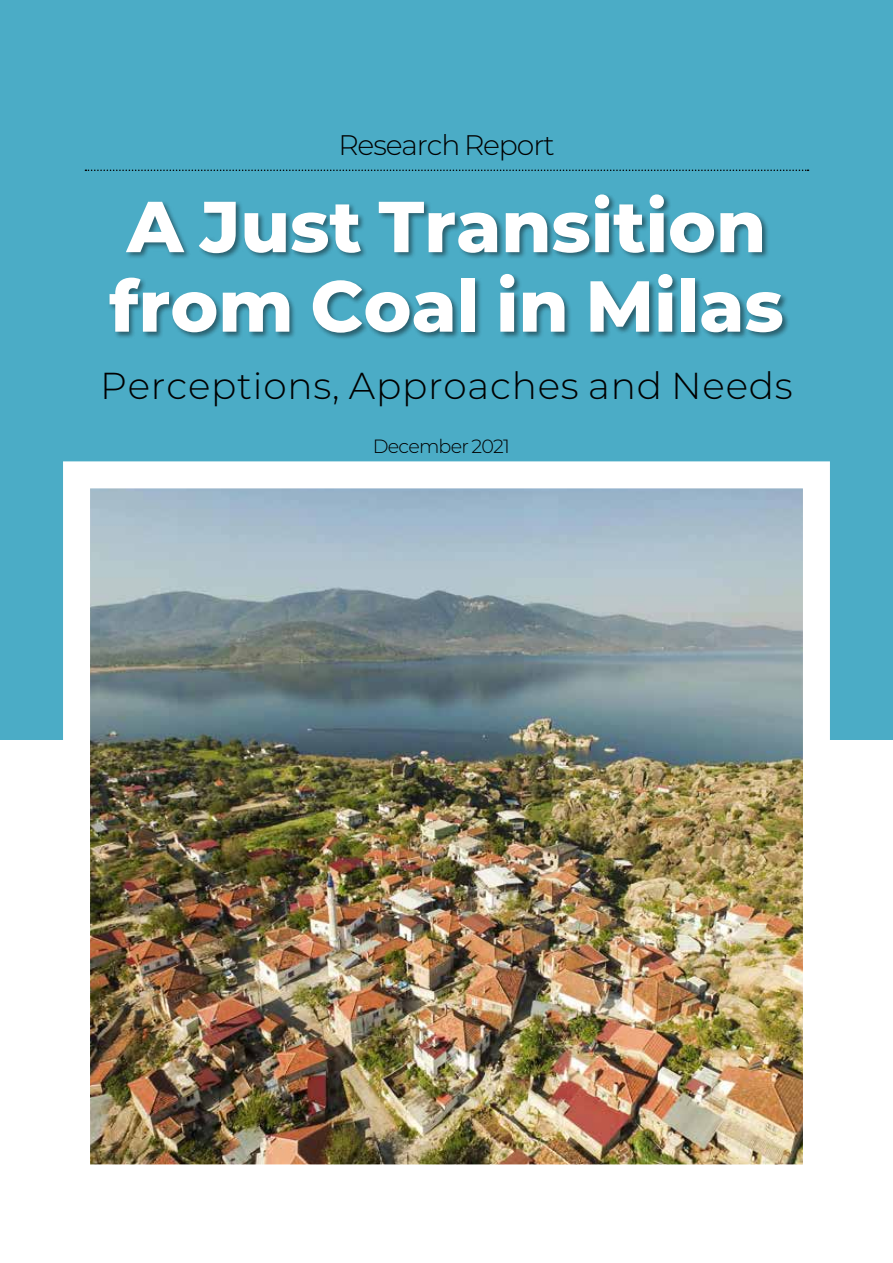
<style>
.page{position:relative;width:893px;height:1263px;background:#fff}
.page>*{position:absolute;margin:0;border:0;box-sizing:border-box;transform-origin:0 0}
.t1{font:800 72px/79.5px "Montserrat";color:#fff}
.t2{font:300 37.5px "Montserrat";letter-spacing:.02em;color:#000}
.t3{font:300 28.35px "Montserrat";letter-spacing:-.04em;color:#000}
.t4{font:300 19.2px "Montserrat";letter-spacing:-.04em;color:#000}
</style>
<div class="page">
<div style="left:0;top:0;width:893px;height:740px;background:#4bacc6"></div>
<img style="left:91px;top:489px;width:711px;height:674px">
<div style="left:63px;top:461px;width:767px;height:730px;border:27px solid #fff"></div>
<svg style="left:85px;top:170px;width:723px;height:1px"></svg>
<div style="left:108px;top:193px;width:682px;height:147px;background:#000;opacity:.44"></div>
<p class="t3" style="left:338px;top:125px;width:218px">Research Report</p>
<p class="t1" style="left:109px;top:183px;width:676px">A Just Transition from Coal in Milas</p>
<p class="t2" style="left:100px;top:360px;width:694px">Perceptions, Approaches and Needs</p>
<p class="t4" style="left:373px;top:433px;width:139px">December 2021</p>
</div>
